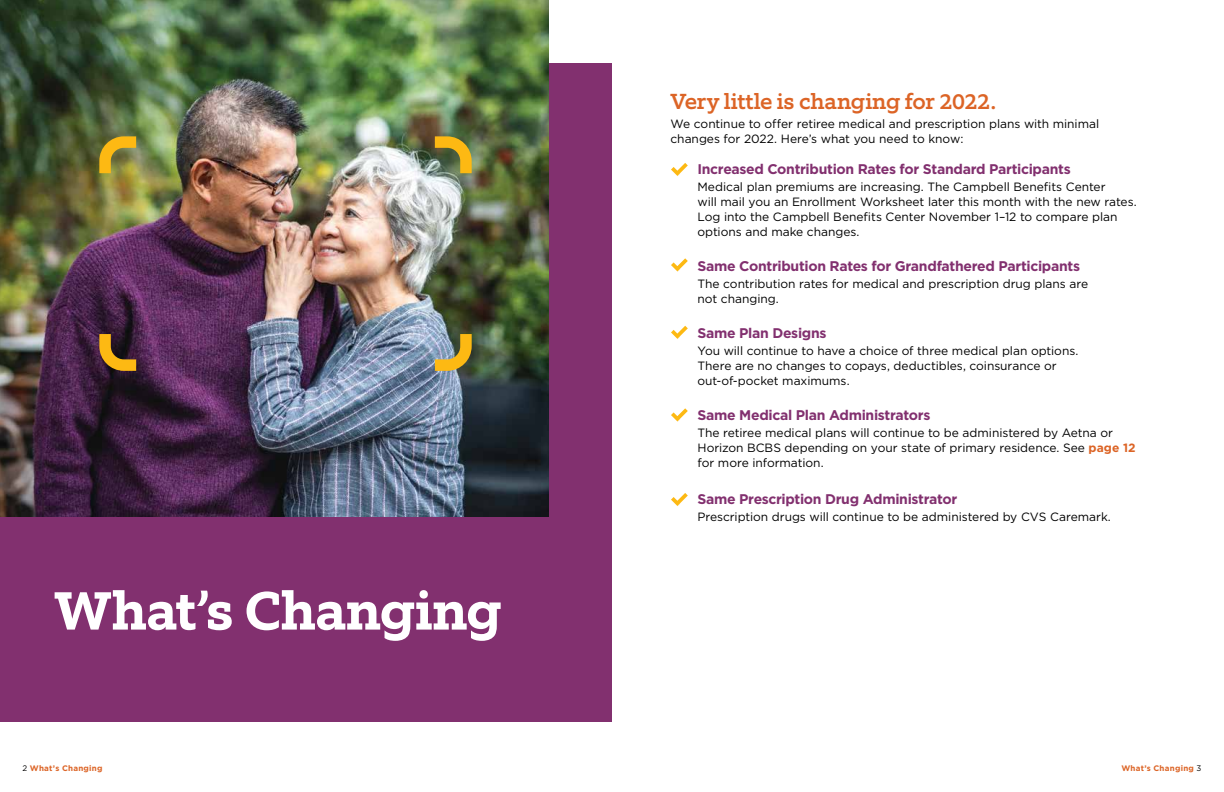
<style>
.page{position:relative;width:1224px;height:792px;background:#fff}
.page>*{position:absolute;margin:0;border:0;box-sizing:border-box;transform-origin:0 0}
.t1{font:700 54.2px "Equip Slab";letter-spacing:-.015em;color:#fff}
.t2{font:500 22px "Equip Slab";letter-spacing:-.01em;color:#dc6426}
.t3{font:700 14px "Gotham";letter-spacing:-.025em;color:#82306f}
.t4{font:12px/15px "Gotham";letter-spacing:-.005em;color:#000}
.t5{font:700 8px "Gotham";letter-spacing:.03em;color:#dc6426}
.s1{font-weight:700;color:#dc6426}
.s2{font-weight:400;color:#000}
</style>
<div class="page">
<svg style="left:671px;top:163px;width:17px;height:13px"></svg>
<svg style="left:671px;top:258px;width:17px;height:13px"></svg>
<svg style="left:671px;top:326px;width:17px;height:13px"></svg>
<svg style="left:671px;top:408px;width:17px;height:13px"></svg>
<svg style="left:671px;top:493px;width:17px;height:13px"></svg>
<div style="left:0;top:63px;width:612px;height:658px;background:#82306f"></div>
<img style="left:0;top:0;width:549px;height:516px">
<svg style="left:99px;top:136px;width:37px;height:37px"></svg>
<svg style="left:435px;top:136px;width:37px;height:37px"></svg>
<svg style="left:99px;top:334px;width:37px;height:37px"></svg>
<svg style="left:435px;top:334px;width:37px;height:37px"></svg>
<h1 class="t1" style="left:54px;top:576px;width:450px">What’s Changing</h1>
<h2 class="t2" style="left:670px;top:87px;width:327px">Very little is changing for 2022.</h2>
<p class="t4" style="left:670px;top:116px;width:430px">We continue to offer retiree medical and prescription plans with minimal changes for 2022. Here’s what you need to know:</p>
<p class="t3" style="left:698px;top:161px;width:375px">Increased Contribution Rates for Standard Participants</p>
<p class="t4" style="left:698px;top:179px;width:441px">Medical plan premiums are increasing. The Campbell Benefits Center<br>will mail you an Enrollment Worksheet later this month with the new rates.<br>Log into the Campbell Benefits Center November 1–12 to compare plan options and make changes.</p>
<p class="t3" style="left:698px;top:258px;width:384px">Same Contribution Rates for Grandfathered Participants</p>
<p class="t4" style="left:698px;top:276px;width:392px">The contribution rates for medical and prescription drug plans are not changing.</p>
<p class="t3" style="left:698px;top:325px;width:131px">Same Plan Designs</p>
<p class="t4" style="left:698px;top:343px;width:382px">You will continue to have a choice of three medical plan options.<br>There are no changes to copays, deductibles, coinsurance or out-of-pocket maximums.</p>
<p class="t3" style="left:698px;top:407px;width:234px">Same Medical Plan Administrators</p>
<p class="t4" style="left:698px;top:425px;width:440px">The retiree medical plans will continue to be administered by Aetna or<br>Horizon BCBS depending on your state of primary residence. See <span class="s1">page 12 </span>for more information.</p>
<p class="t3" style="left:698px;top:491px;width:261px">Same Prescription Drug Administrator</p>
<p class="t4" style="left:698px;top:509px;width:415px">Prescription drugs will continue to be administered by CVS Caremark.</p>
<p class="t5" style="left:23px;top:763px;width:81px"><span class="s2">2</span> What’s Changing</p>
<p class="t5" style="left:1121px;top:763px;width:82px">What’s Changing <span class="s2">3</span></p>
</div>
